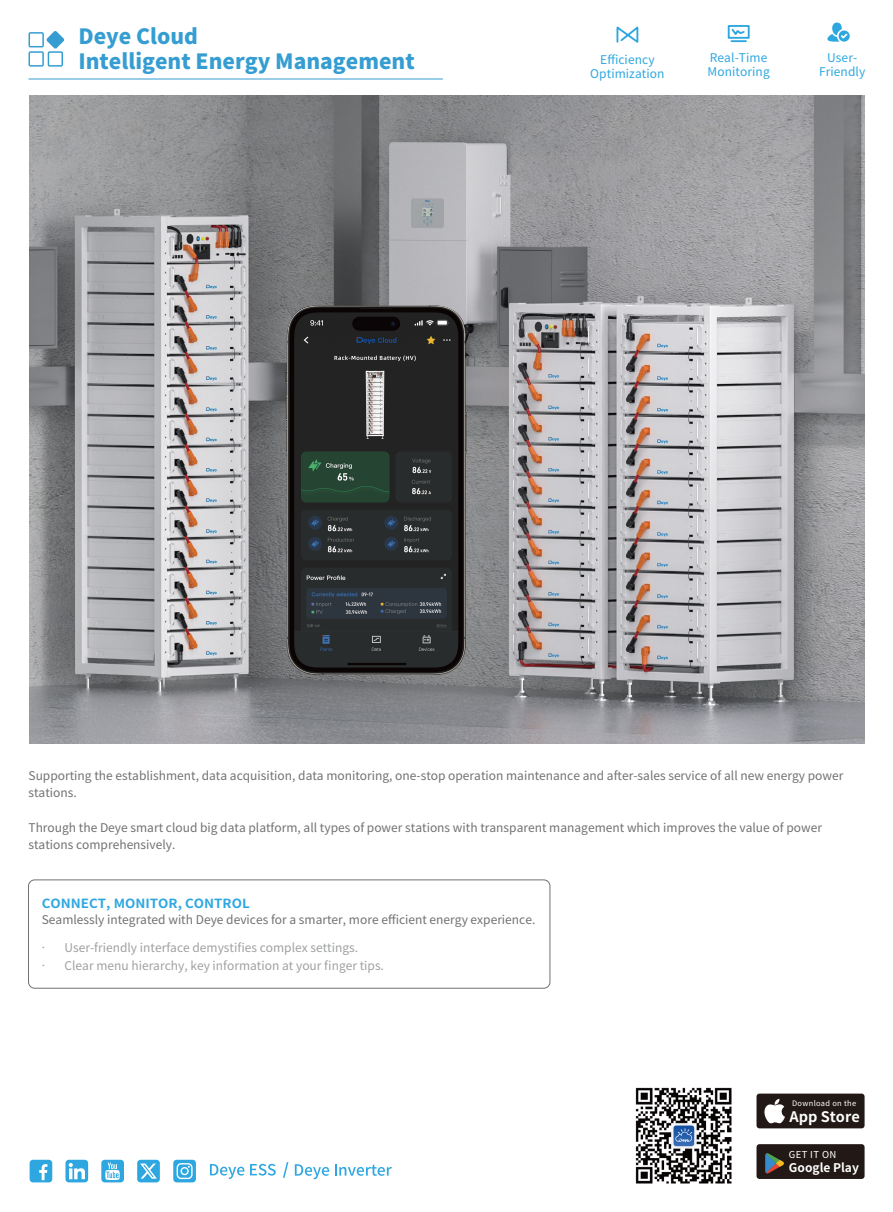
<style>
.page{position:relative;width:893px;height:1212px;background:#fff}
.page>*{position:absolute;margin:0;border:0;box-sizing:border-box;transform-origin:0 0}
.t1{font:800 21px/25.2px "Source Han Sans SC";color:#359dd1}
.t2{font:700 14.55px "Source Han Sans SC";color:#fff}
.t3{font:700 12.6px "Source Han Sans SC";color:#2ea7e0;scale:1.06 1}
.t4{font:12px/17.4px "Source Han Sans SC";color:#727172}
.t5{font:12px "Source Han Sans SC";color:#9fa0a0}
.t6{font:12px/14.4px "Source Han Sans SC";letter-spacing:.005em;color:#2ea7e0;text-align:center}
.t7{font:700 12px "Source Han Sans SC";color:#fff}
.t8{font:9.45px "Source Han Sans SC";letter-spacing:.04em;color:#fff}
.t9{font:7.5px "Source Han Sans SC";letter-spacing:.04em;color:#fff}
</style>
<div class="page">
<svg style="left:29px;top:31px;width:35px;height:36px"></svg>
<hr style="left:29px;top:79px;width:414px;height:1px;background:#359dd1">
<svg style="left:616px;top:26px;width:23px;height:17px"></svg>
<div style="left:728px;top:25px;width:22px;height:14px;border:2px solid #2ea7e0"></div>
<svg style="left:730px;top:27px;width:16px;height:15px"></svg>
<svg style="left:827px;top:23px;width:23px;height:19px"></svg>
<img style="left:30px;top:95px;width:835px;height:648px">
<div style="left:28px;top:879px;width:522px;height:109px;border:1px solid #727171;border-radius:6px"></div>
<img style="left:269px;top:283px;width:211px;height:404px">
<div style="left:756px;top:1093px;width:109px;height:35px;background:#221815;border-radius:3px"></div>
<svg style="left:764px;top:1099px;width:21px;height:24px"></svg>
<div style="left:756px;top:1144px;width:109px;height:35px;background:#221815;border-radius:3px"></div>
<svg style="left:765px;top:1153px;width:19px;height:21px"></svg>
<img style="left:635px;top:1087px;width:97px;height:97px">
<svg style="left:210px;top:1164px;width:34px;height:15px"></svg>
<svg style="left:250px;top:1164px;width:26px;height:11px"></svg>
<svg style="left:101px;top:1160px;width:23px;height:22px"></svg>
<svg style="left:30px;top:1160px;width:22px;height:22px"></svg>
<svg style="left:65px;top:1160px;width:23px;height:22px"></svg>
<svg style="left:137px;top:1160px;width:23px;height:22px"></svg>
<svg style="left:173px;top:1160px;width:23px;height:22px"></svg>
<svg style="left:295px;top:1164px;width:34px;height:15px"></svg>
<svg style="left:335px;top:1164px;width:57px;height:12px"></svg>
<svg style="left:283px;top:1162px;width:5px;height:16px"></svg>
<h1 class="t1" style="left:78px;top:24px;width:338px">Deye Cloud<br>Intelligent Energy Management</h1>
<p class="t6" style="left:590px;top:52px;width:76px">Efficiency<br>Optimization</p>
<p class="t6" style="left:707px;top:50px;width:64px;text-align:left">Real-Time<br>Monitoring</p>
<p class="t6" style="left:819px;top:50px;width:48px">User-<br>Friendly</p>
<p class="t4" style="left:29px;top:767px;width:816px">Supporting the establishment, data acquisition, data monitoring, one-stop operation maintenance and after-sales service of all new energy power stations.</p>
<p class="t4" style="left:29px;top:819px;width:795px">Through the Deye smart cloud big data platform, all types of power stations with transparent management which improves the value of power stations comprehensively.</p>
<p class="t3" style="left:42px;top:896px;width:198px">CONNECT, MONITOR, CONTROL</p>
<p class="t5" style="left:38px;top:941px;width:322px">• User-friendly interface demystifies complex settings.</p>
<p class="t5" style="left:38px;top:958px;width:348px">• Clear menu hierarchy, key information at your finger tips.</p>
<p class="t4" style="left:42px;top:911px;width:495px">Seamlessly integrated with Deye devices for a smarter, more efficient energy experience.</p>
<p class="t9" style="left:792px;top:1099px;width:66px">Download on the</p>
<p class="t2" style="left:789px;top:1108px;width:72px">App Store</p>
<p class="t8" style="left:789px;top:1149px;width:49px">GET IT ON</p>
<p class="t7" style="left:789px;top:1161px;width:72px">Google Play</p>
</div>
